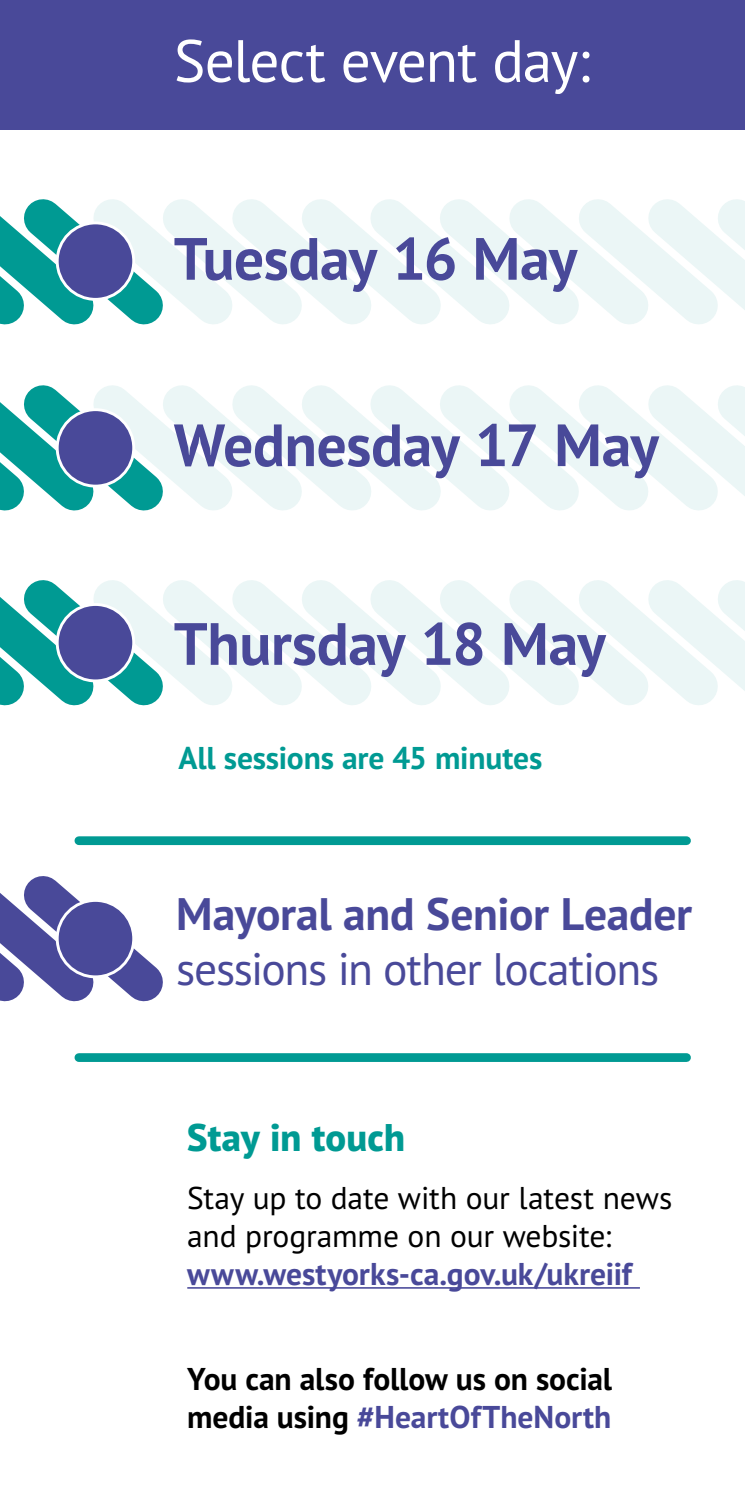
<style>
.page{position:relative;width:745px;height:1489px;background:#fff}
.page>*{position:absolute;margin:0;border:0;box-sizing:border-box;transform-origin:0 0}
.Date{font:700 59.5px "PT Sans Pro";letter-spacing:-.01em;color:#494999}
.Date-2{font:59.5px "PT Sans Pro";letter-spacing:-.02em;color:#fff}
.Date-3{font:45.5px/54.6px "PT Sans Pro";letter-spacing:-.03em;color:#494999}
.Event_headline{font:800 38.5px "PT Sans Pro";letter-spacing:.005em;color:#009a93}
.Body{font:31.5px/37.8px "PT Sans Pro";letter-spacing:-.005em;color:#000}
.Body-2{font:700 31.5px/37.8px "PT Sans Pro";color:#000}
.hyperlink{font:700 31.5px "PT Sans Pro";letter-spacing:-.005em;color:#494999}
.Body-3{font:700 31.5px "PT Sans Pro";letter-spacing:-.005em;color:#009a93}
.s1{font-weight:700}
.s2{color:#494999}
</style>
<div class="page">
<hr style="left:187px;top:1286px;width:452px;height:2px;background:#494999">
<svg style="left:0;top:199px;width:744px;height:507px"></svg>
<div style="left:57px;top:604px;width:77px;height:77px;background:#494999;border-radius:50%"></div>
<div style="left:56px;top:603px;width:79px;height:79px;border:3px solid #fff;border-radius:50%"></div>
<div style="left:0;top:0;width:744px;height:129px;background:#494999"></div>
<svg style="left:0;top:841px;width:197px;height:161px"></svg>
<div style="left:57px;top:900px;width:77px;height:76px;background:#494999;border-radius:50%"></div>
<div style="left:56px;top:898px;width:79px;height:80px;border:3px solid #fff;border-radius:50%"></div>
<div style="left:79px;top:836px;width:607px;height:9px;background:#009a93"></div>
<div style="left:79px;top:1053px;width:607px;height:8px;background:#009a93"></div>
<h1 class="Date-2" style="left:174px;top:22px;width:417px">Select event day:</h1>
<h1 class="Date" style="left:174px;top:219px;width:405px">Tuesday 16 May</h1>
<h1 class="Date" style="left:174px;top:406px;width:486px">Wednesday 17 May</h1>
<h1 class="Date" style="left:174px;top:604px;width:433px">Thursday 18 May</h1>
<p class="Body-3" style="left:178px;top:737px;width:365px">All sessions are 45 minutes</p>
<h1 class="Date-3" style="left:176px;top:885px;width:517px"><span class="s1">Mayoral and Senior Leader </span>sessions in other locations</h1>
<h2 class="Event_headline" style="left:187px;top:1112px;width:219px">Stay in touch</h2>
<p class="Body" style="left:187px;top:1178px;width:486px">Stay up to date with our latest news and programme on our website:</p>
<p class="hyperlink" style="left:187px;top:1252px;width:446px">www.westyorks-ca.gov.uk/ukreiif</p>
<p class="Body-2" style="left:187px;top:1359px;width:426px">You can also follow us on social media using <span class="s2">#HeartOfTheNorth</span></p>
</div>
